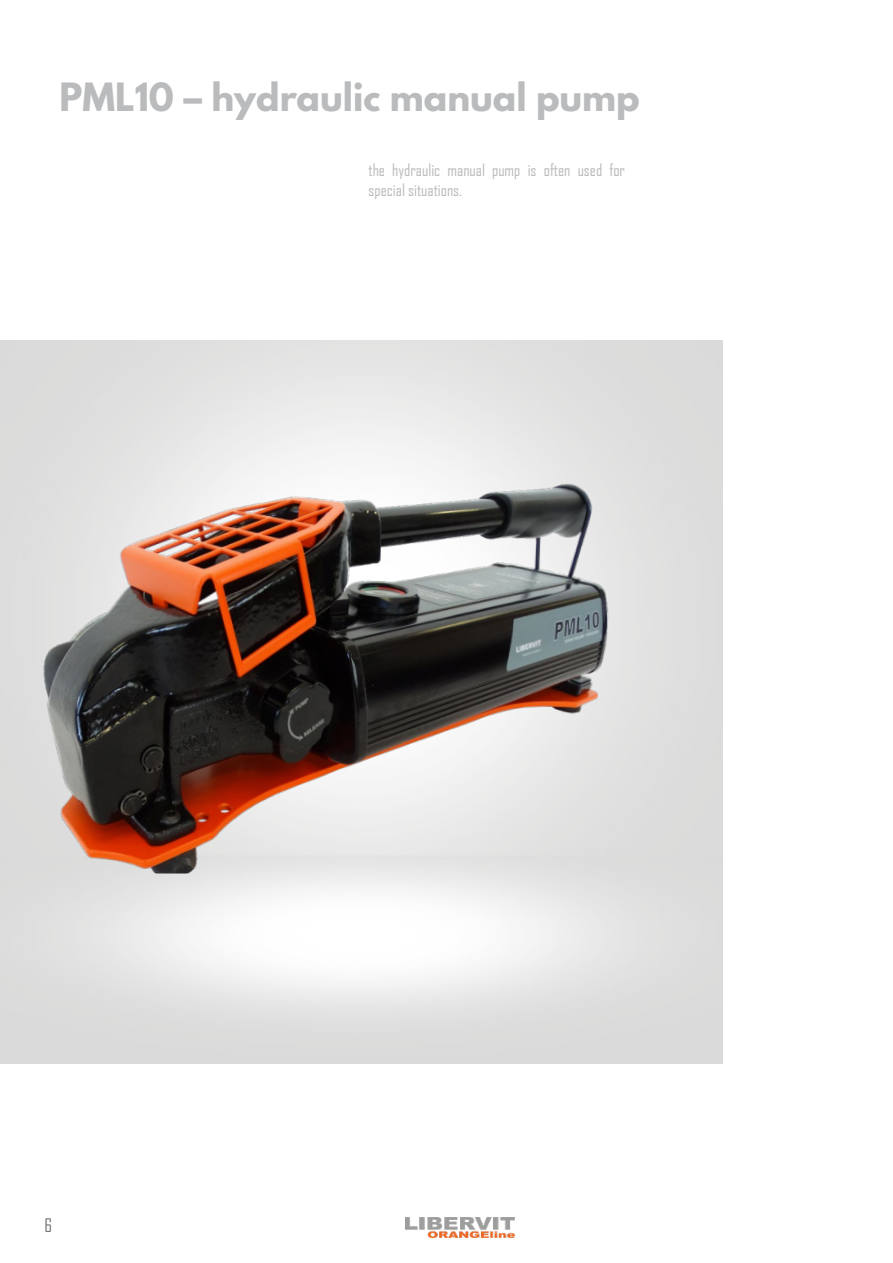
<style>
.page{position:relative;width:893px;height:1263px;background:#fff}
.page>*{position:absolute;margin:0;border:0;box-sizing:border-box;transform-origin:0 0}
.t1{font:700 34.5px "League Spartan";color:#babbbd}
.t2{font:18px "Agency FB";color:#76777a}
.t3{font:16.5px/19.8px "Agency FB";color:#babbbd}
</style>
<div class="page">
<img style="left:406px;top:1217px;width:108px;height:21px">
<img style="left:19px;top:462px;width:618px;height:411px">
<h1 class="t1" style="left:60px;top:70px;width:582px">PML10 – hydraulic manual pump</h1>
<p class="t3" style="left:369px;top:160px;width:258px">the hydraulic manual pump is often used for special situations.</p>
<p class="t2" style="left:45px;top:1214px;width:9px">6</p>
</div>
